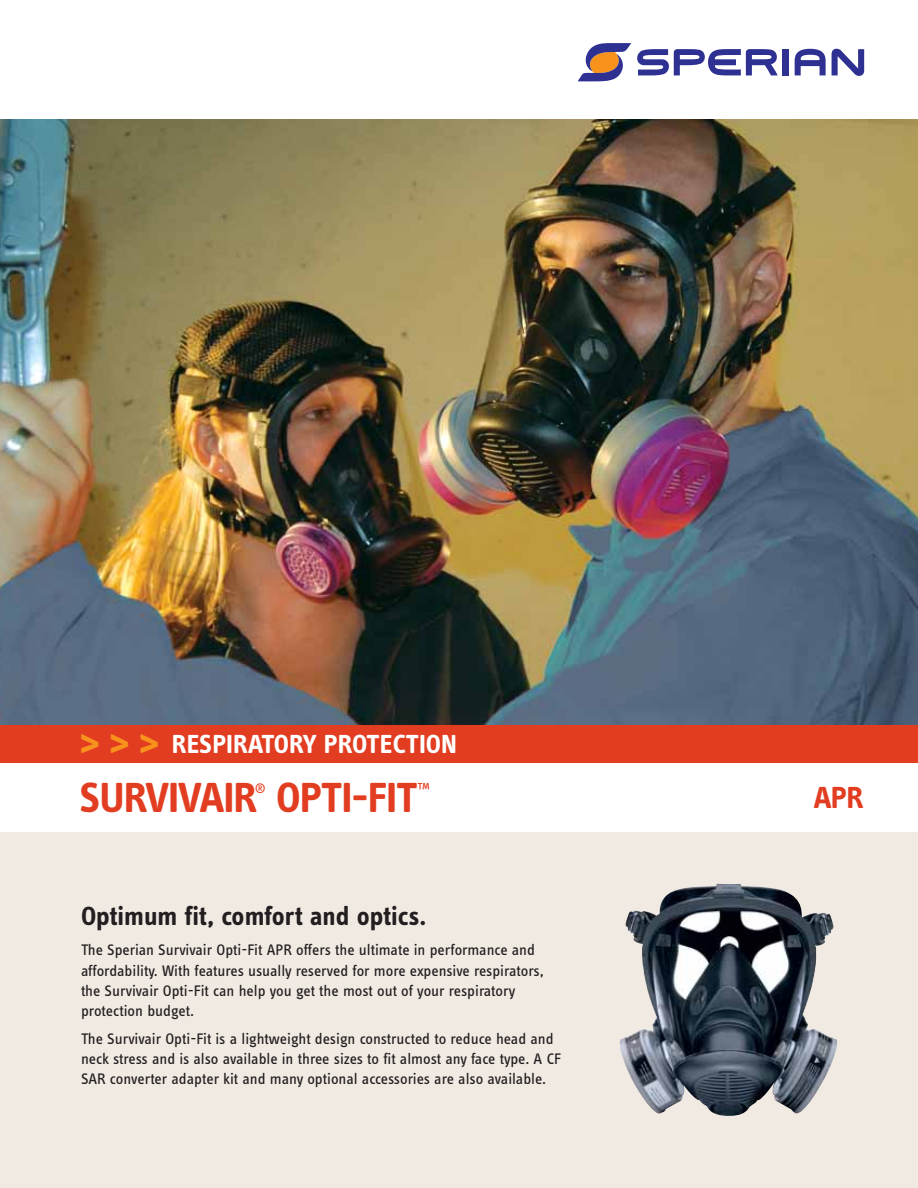
<style>
.page{position:relative;width:918px;height:1188px;background:#fff}
.page>*{position:absolute;margin:0;border:0;box-sizing:border-box;transform-origin:0 0}
.t1{font:43.5px "Info Text Bold Tf";letter-spacing:-.025em;color:#e23d21}
.t2{font:31.5px "Info Text Bold Tf";color:#e23d21}
.t3{font:27px "Info Text Bold Tf";color:#231f20}
.t4{font:27px "Info Text Bold Tf";color:#fff}
.t5{font:18px "Info Text Regular Tf";color:#e23d21}
.t6{font:15.75px/20.2px "Info Text Book Tf";color:#231f20}
.t7{font:14.25px "Info Text Regular Tf";color:#e23d21}
.s1{font-size:45px;color:#f7931d}
</style>
<div class="page">
<div style="left:0;top:541px;width:918px;height:647px;background:#f0eae3"></div>
<img style="left:620px;top:884px;width:217px;height:232px">
<svg style="left:578px;top:43px;width:53px;height:38px"></svg>
<div style="left:782px;top:49px;width:7px;height:26px;background:#2e3092"></div>
<svg style="left:795px;top:49px;width:31px;height:26px"></svg>
<svg style="left:637px;top:49px;width:141px;height:26px"></svg>
<svg style="left:832px;top:48px;width:32px;height:28px"></svg>
<img style="left:0;top:120px;width:918px;height:605px">
<div style="left:0;top:725px;width:918px;height:39px;background:#e23d21"></div>
<div style="left:0;top:764px;width:918px;height:68px;background:#fff"></div>
<h3 class="t4" style="left:79px;top:734px;width:379px"><span class="s1">&gt; &gt; &gt;</span> RESPIRATORY PROTECTION</h3>
<h1 class="t1" style="left:80px;top:781px;width:338px">SURVIVAIR OPTI-FIT</h1>
<p class="t7" style="left:255px;top:782px;width:12px">®</p>
<p class="t5" style="left:417px;top:782px;width:14px">™</p>
<h3 class="t3" style="left:81px;top:906px;width:347px">Optimum fit, comfort and optics.</h3>
<p class="t6" style="left:81px;top:941px;width:464px">The Sperian Survivair Opti-Fit APR offers the ultimate in performance and affordability. With features usually reserved for more expensive respirators, the Survivair Opti-Fit can help you get the most out of your respiratory protection budget.</p>
<p class="t6" style="left:81px;top:1029px;width:482px">The Survivair Opti-Fit is a lightweight design constructed to reduce head and neck stress and is also available in three sizes to fit almost any face type. A CF<br>SAR converter adapter kit and many optional accessories are also available.</p>
<h2 class="t2" style="left:814px;top:786px;width:52px">APR</h2>
</div>
